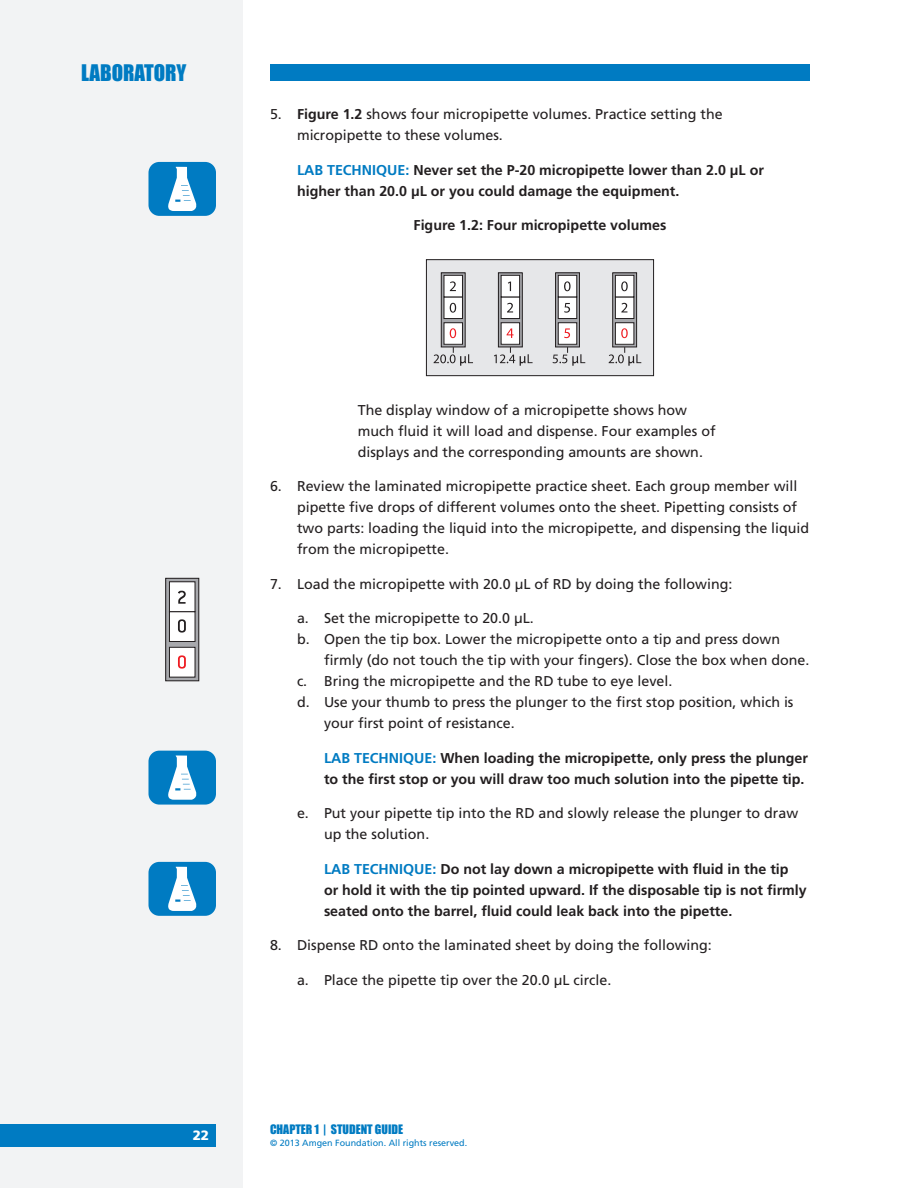
<style>
.page{position:relative;width:918px;height:1188px;background:#fff}
.page>*{position:absolute;margin:0;border:0;box-sizing:border-box;transform-origin:0 0}
.t1{font:21px "Impact";color:#007bc2}
.AMGEN_TEXT{font:14.25px/21px "Frutiger";color:#231f20}
.AMGEN_TEXT-2{font:700 14.25px/21px "Frutiger";color:#231f20}
.t2{font:900 13.5px "Frutiger";color:#fff}
.t3{font:12px "Impact";color:#007bc2}
.t4{font:9px "Frutiger";color:#007bc2}
.s1{font-weight:700}
.s2{color:#007bc2}
</style>
<div class="page">
<div style="left:0;top:0;width:243px;height:1188px;background:#f2f3f4"></div>
<div style="left:270px;top:64px;width:540px;height:17px;background:#007bc2"></div>
<div style="left:0;top:1124px;width:216px;height:23px;background:#007bc2"></div>
<div style="left:148px;top:862px;width:68px;height:54px;background:#007bc2;border-radius:11px"></div>
<svg style="left:168px;top:867px;width:29px;height:44px"></svg>
<div style="left:148px;top:751px;width:68px;height:54px;background:#007bc2;border-radius:11px"></div>
<svg style="left:168px;top:756px;width:29px;height:44px"></svg>
<div style="left:166px;top:578px;width:33px;height:103px;background:#a8a9ad"></div>
<div style="left:165px;top:578px;width:34px;height:103px;border:1px solid #231f20"></div>
<div style="left:169px;top:647px;width:26px;height:30px;background:#fff"></div>
<div style="left:169px;top:647px;width:27px;height:31px;border:1px solid #231f20"></div>
<div style="left:169px;top:612px;width:26px;height:30px;background:#fff"></div>
<div style="left:169px;top:611px;width:27px;height:31px;border:1px solid #231f20"></div>
<div style="left:169px;top:582px;width:26px;height:30px;background:#fff"></div>
<div style="left:169px;top:581px;width:27px;height:31px;border:1px solid #231f20"></div>
<svg style="left:178px;top:619px;width:8px;height:14px"></svg>
<svg style="left:178px;top:591px;width:8px;height:13px"></svg>
<svg style="left:178px;top:655px;width:8px;height:14px"></svg>
<div style="left:426px;top:260px;width:228px;height:116px;background:#e6e7e9"></div>
<div style="left:426px;top:259px;width:228px;height:117px;border:1px solid #231f20"></div>
<svg style="left:443px;top:274px;width:21px;height:71px"></svg>
<div style="left:441px;top:272px;width:25px;height:75px;border:1px solid #231f20"></div>
<svg style="left:500px;top:274px;width:21px;height:71px"></svg>
<div style="left:498px;top:272px;width:25px;height:75px;border:1px solid #231f20"></div>
<svg style="left:557px;top:274px;width:21px;height:71px"></svg>
<div style="left:555px;top:272px;width:25px;height:75px;border:1px solid #231f20"></div>
<svg style="left:614px;top:274px;width:21px;height:71px"></svg>
<div style="left:612px;top:272px;width:25px;height:75px;border:1px solid #231f20"></div>
<div style="left:444px;top:323px;width:18px;height:21px;background:#fff"></div>
<div style="left:444px;top:322px;width:19px;height:23px;border:1px solid #231f20"></div>
<div style="left:444px;top:297px;width:18px;height:22px;background:#fff"></div>
<div style="left:444px;top:297px;width:19px;height:22px;border:1px solid #231f20"></div>
<div style="left:444px;top:275px;width:18px;height:22px;background:#fff"></div>
<div style="left:444px;top:275px;width:19px;height:22px;border:1px solid #231f20"></div>
<svg style="left:434px;top:347px;width:39px;height:19px"></svg>
<div style="left:501px;top:323px;width:19px;height:21px;background:#fff"></div>
<div style="left:501px;top:322px;width:19px;height:23px;border:1px solid #231f20"></div>
<div style="left:501px;top:297px;width:19px;height:22px;background:#fff"></div>
<div style="left:501px;top:297px;width:19px;height:22px;border:1px solid #231f20"></div>
<div style="left:501px;top:275px;width:19px;height:22px;background:#fff"></div>
<div style="left:501px;top:275px;width:19px;height:22px;border:1px solid #231f20"></div>
<svg style="left:494px;top:347px;width:39px;height:19px"></svg>
<div style="left:558px;top:323px;width:19px;height:21px;background:#fff"></div>
<div style="left:558px;top:322px;width:19px;height:23px;border:1px solid #231f20"></div>
<div style="left:558px;top:297px;width:19px;height:22px;background:#fff"></div>
<div style="left:558px;top:297px;width:19px;height:22px;border:1px solid #231f20"></div>
<div style="left:558px;top:275px;width:19px;height:22px;background:#fff"></div>
<div style="left:558px;top:275px;width:19px;height:22px;border:1px solid #231f20"></div>
<svg style="left:553px;top:347px;width:32px;height:19px"></svg>
<div style="left:615px;top:323px;width:19px;height:21px;background:#fff"></div>
<div style="left:615px;top:322px;width:19px;height:23px;border:1px solid #231f20"></div>
<div style="left:615px;top:297px;width:19px;height:22px;background:#fff"></div>
<div style="left:615px;top:297px;width:19px;height:22px;border:1px solid #231f20"></div>
<div style="left:615px;top:275px;width:19px;height:22px;background:#fff"></div>
<div style="left:615px;top:275px;width:19px;height:22px;border:1px solid #231f20"></div>
<svg style="left:609px;top:347px;width:32px;height:19px"></svg>
<svg style="left:450px;top:281px;width:6px;height:10px"></svg>
<svg style="left:450px;top:303px;width:6px;height:10px"></svg>
<svg style="left:450px;top:328px;width:6px;height:10px"></svg>
<svg style="left:508px;top:282px;width:3px;height:9px"></svg>
<svg style="left:507px;top:303px;width:6px;height:9px"></svg>
<svg style="left:507px;top:328px;width:7px;height:10px"></svg>
<svg style="left:564px;top:281px;width:7px;height:10px"></svg>
<svg style="left:564px;top:303px;width:6px;height:10px"></svg>
<svg style="left:564px;top:328px;width:6px;height:10px"></svg>
<svg style="left:621px;top:281px;width:7px;height:10px"></svg>
<svg style="left:621px;top:303px;width:6px;height:9px"></svg>
<svg style="left:621px;top:328px;width:7px;height:10px"></svg>
<div style="left:148px;top:162px;width:68px;height:54px;background:#007bc2;border-radius:11px"></div>
<svg style="left:168px;top:167px;width:29px;height:44px"></svg>
<h1 class="t1" style="left:81px;top:56px;width:107px">LABORATORY</h1>
<p class="AMGEN_TEXT" style="left:297px;top:104px;width:427px;text-indent:-27px">5. <span class="s1">Figure 1.2</span> shows four micropipette volumes. Practice setting the micropipette to these volumes.</p>
<p class="AMGEN_TEXT-2" style="left:297px;top:159px;width:468px"><span class="s2">LAB TECHNIQUE:</span> Never set the P-20 micropipette lower than 2.0 µL or higher than 20.0 µL or you could damage the equipment.</p>
<p class="AMGEN_TEXT-2" style="left:414px;top:215px;width:254px">Figure 1.2: Four micropipette volumes</p>
<p class="t2" style="left:193px;top:1127px;width:18px">22</p>
<p class="AMGEN_TEXT" style="left:358px;top:399px;width:359px">The display window of a micropipette shows how much fluid it will load and dispense. Four examples of displays and the corresponding amounts are shown.</p>
<p class="AMGEN_TEXT" style="left:297px;top:476px;width:514px;text-indent:-27px">6. Review the laminated micropipette practice sheet. Each group member will pipette five drops of different volumes onto the sheet. Pipetting consists of two parts: loading the liquid into the micropipette, and dispensing the liquid from the micropipette.</p>
<p class="AMGEN_TEXT" style="left:270px;top:573px;width:464px">7. Load the micropipette with 20.0 µL of RD by doing the following:</p>
<p class="AMGEN_TEXT" style="left:297px;top:608px;width:238px">a. Set the micropipette to 20.0 µL.</p>
<p class="AMGEN_TEXT" style="left:324px;top:629px;width:487px;text-indent:-27px">b. Open the tip box. Lower the micropipette onto a tip and press down firmly (do not touch the tip with your fingers). Close the box when done.</p>
<p class="AMGEN_TEXT" style="left:297px;top:671px;width:377px">c. Bring the micropipette and the RD tube to eye level.</p>
<p class="AMGEN_TEXT" style="left:324px;top:692px;width:471px;text-indent:-27px">d. Use your thumb to press the plunger to the first stop position, which is your first point of resistance.</p>
<p class="AMGEN_TEXT-2" style="left:324px;top:747px;width:486px"><span class="s2">LAB TECHNIQUE:</span> When loading the micropipette, only press the plunger to the first stop or you will draw too much solution into the pipette tip.</p>
<p class="AMGEN_TEXT" style="left:324px;top:803px;width:476px;text-indent:-27px">e. Put your pipette tip into the RD and slowly release the plunger to draw up the solution.</p>
<p class="AMGEN_TEXT-2" style="left:324px;top:858px;width:484px"><span class="s2">LAB TECHNIQUE:</span> Do not lay down a micropipette with fluid in the tip<br>or hold it with the tip pointed upward. If the disposable tip is not firmly seated onto the barrel, fluid could leak back into the pipette.</p>
<p class="AMGEN_TEXT" style="left:270px;top:935px;width:443px">8. Dispense RD onto the laminated sheet by doing the following:</p>
<p class="AMGEN_TEXT" style="left:297px;top:969px;width:316px">a. Place the pipette tip over the 20.0 µL circle.</p>
<p class="t3" style="left:270px;top:1120px;width:135px">CHAPTER 1 | STUDENT GUIDE</p>
<p class="t4" style="left:270px;top:1138px;width:199px">© 2013 Amgen Foundation. All rights reserved.</p>
</div>
